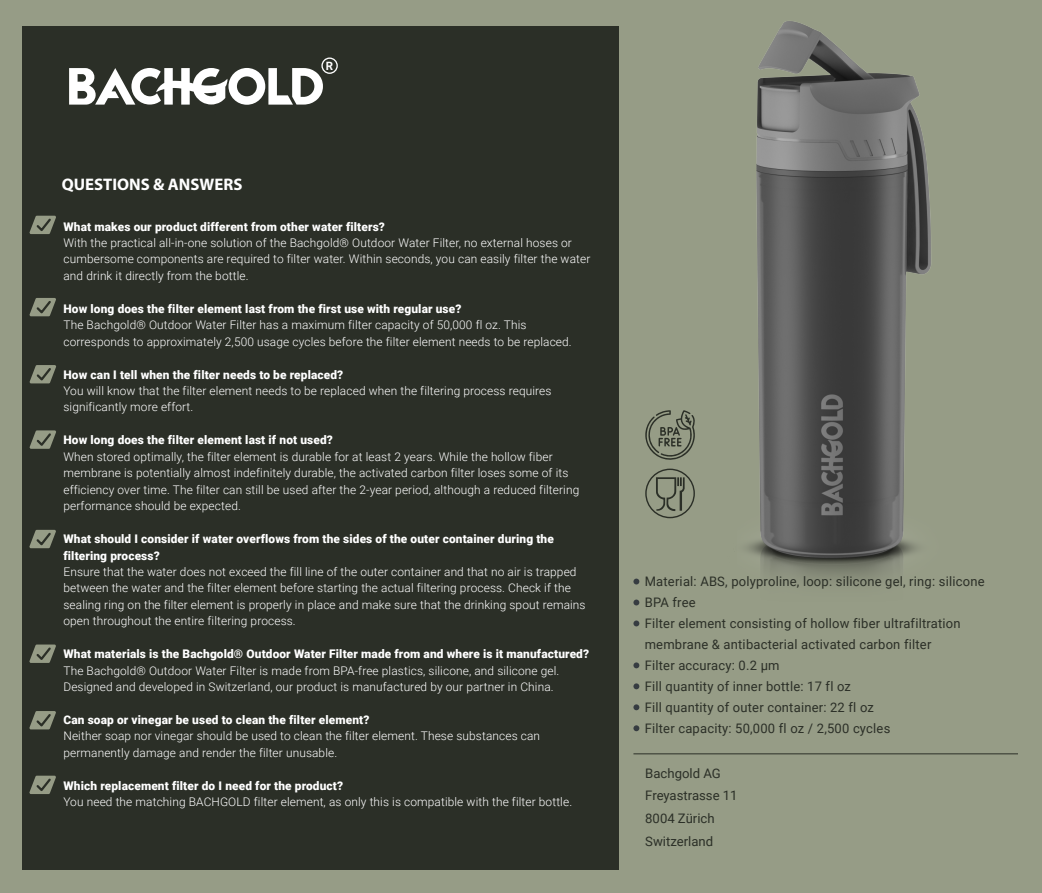
<style>
.page{position:relative;width:1042px;height:893px;background:#969c86}
.page>*{position:absolute;margin:0;border:0;box-sizing:border-box;transform-origin:0 0}
.t1{font:700 16.8px "Myriad Pro";color:#fff}
.t2{font:13.12px/21px "Roboto";letter-spacing:.015em;color:#2b2f27}
.t3{font:300 11.9px/16.4px "Roboto";letter-spacing:.01em;color:#fff}
.t4{font:900 11.9px/16.4px "Roboto";letter-spacing:.01em;color:#fff}
.t5{font:700 11.55px "Roboto";color:#fff}
</style>
<div class="page">
<img style="left:618px;top:21px;width:314px;height:584px">
<svg style="left:633px;top:579px;width:6px;height:5px"></svg>
<svg style="left:633px;top:600px;width:6px;height:5px"></svg>
<svg style="left:633px;top:620px;width:6px;height:6px"></svg>
<svg style="left:633px;top:662px;width:6px;height:6px"></svg>
<svg style="left:633px;top:683px;width:6px;height:6px"></svg>
<svg style="left:633px;top:704px;width:6px;height:6px"></svg>
<svg style="left:633px;top:725px;width:6px;height:6px"></svg>
<div style="left:22px;top:26px;width:596px;height:844px;background:#2b2f27"></div>
<svg style="left:69px;top:68px;width:254px;height:37px"></svg>
<div style="left:321px;top:58px;width:17px;height:16px;border:1px solid #fff;border-radius:50%"></div>
<svg style="left:29px;top:216px;width:27px;height:18px"></svg>
<svg style="left:29px;top:298px;width:27px;height:18px"></svg>
<svg style="left:29px;top:365px;width:27px;height:18px"></svg>
<svg style="left:29px;top:430px;width:27px;height:19px"></svg>
<svg style="left:29px;top:530px;width:27px;height:18px"></svg>
<svg style="left:29px;top:644px;width:27px;height:19px"></svg>
<svg style="left:29px;top:711px;width:27px;height:18px"></svg>
<svg style="left:29px;top:776px;width:27px;height:18px"></svg>
<svg style="left:645px;top:410px;width:50px;height:53px"></svg>
<svg style="left:645px;top:469px;width:50px;height:49px"></svg>
<hr style="left:633px;top:753px;width:385px;height:1px;background:#2b2f27">
<h1 class="t1" style="left:62px;top:173px;width:182px">QUESTIONS &amp; ANSWERS</h1>
<p class="t5" style="left:326px;top:58px;width:9px">R</p>
<p class="t4" style="left:63px;top:218px;width:323px">What makes our product different from other water filters?</p>
<p class="t3" style="left:63px;top:234px;width:528px">With the practical all-in-one solution of the Bachgold® Outdoor Water Filter, no external hoses or cumbersome components are required to filter water. Within seconds, you can easily filter the water and drink it directly from the bottle.</p>
<p class="t4" style="left:63px;top:300px;width:399px">How long does the filter element last from the first use with regular use?</p>
<p class="t3" style="left:63px;top:316px;width:510px">The Bachgold® Outdoor Water Filter has a maximum filter capacity of 50,000 fl oz. This corresponds to approximately 2,500 usage cycles before the filter element needs to be replaced.</p>
<p class="t4" style="left:63px;top:366px;width:281px">How can I tell when the filter needs to be replaced?</p>
<p class="t3" style="left:63px;top:382px;width:489px">You will know that the filter element needs to be replaced when the filtering process requires significantly more effort.</p>
<p class="t4" style="left:63px;top:431px;width:271px">How long does the filter element last if not used?</p>
<p class="t3" style="left:63px;top:448px;width:517px">When stored optimally, the filter element is durable for at least 2 years. While the hollow fiber membrane is potentially almost indefinitely durable, the activated carbon filter loses some of its efficiency over time. The filter can still be used after the 2-year period, although a reduced filtering performance should be expected.</p>
<p class="t4" style="left:63px;top:530px;width:492px">What should I consider if water overflows from the sides of the outer container during the filtering process?</p>
<p class="t3" style="left:63px;top:563px;width:524px">Ensure that the water does not exceed the fill line of the outer container and that no air is trapped between the water and the filter element before starting the actual filtering process. Check if the sealing ring on the filter element is properly in place and make sure that the drinking spout remains open throughout the entire filtering process.</p>
<p class="t4" style="left:63px;top:645px;width:527px">What materials is the Bachgold® Outdoor Water Filter made from and where is it manufactured?</p>
<p class="t3" style="left:63px;top:662px;width:497px">The Bachgold® Outdoor Water Filter is made from BPA-free plastics, silicone, and silicone gel.<br>Designed and developed in Switzerland, our product is manufactured by our partner in China.</p>
<p class="t4" style="left:63px;top:711px;width:307px">Can soap or vinegar be used to clean the filter element?</p>
<p class="t3" style="left:63px;top:728px;width:478px">Neither soap nor vinegar should be used to clean the filter element. These substances can permanently damage and render the filter unusable.</p>
<p class="t4" style="left:63px;top:777px;width:281px">Which replacement filter do I need for the product?</p>
<p class="t3" style="left:63px;top:793px;width:510px">You need the matching BACHGOLD filter element, as only this is compatible with the filter bottle.</p>
<p class="t2" style="left:645px;top:570px;width:341px">Material: ABS, polyproline, loop: silicone gel, ring: silicone BPA free<br>Filter element consisting of hollow fiber ultrafiltration membrane &amp; antibacterial activated carbon filter<br>Filter accuracy: 0.2 μm<br>Fill quantity of inner bottle: 17 fl oz<br>Fill quantity of outer container: 22 fl oz<br>Filter capacity: 50,000 fl oz / 2,500 cycles</p>
<p class="t2" style="left:645px;top:761px;width:94px;line-height:22.8px">Bachgold AG<br>Freyastrasse 11<br>8004 Zürich<br>Switzerland</p>
</div>
